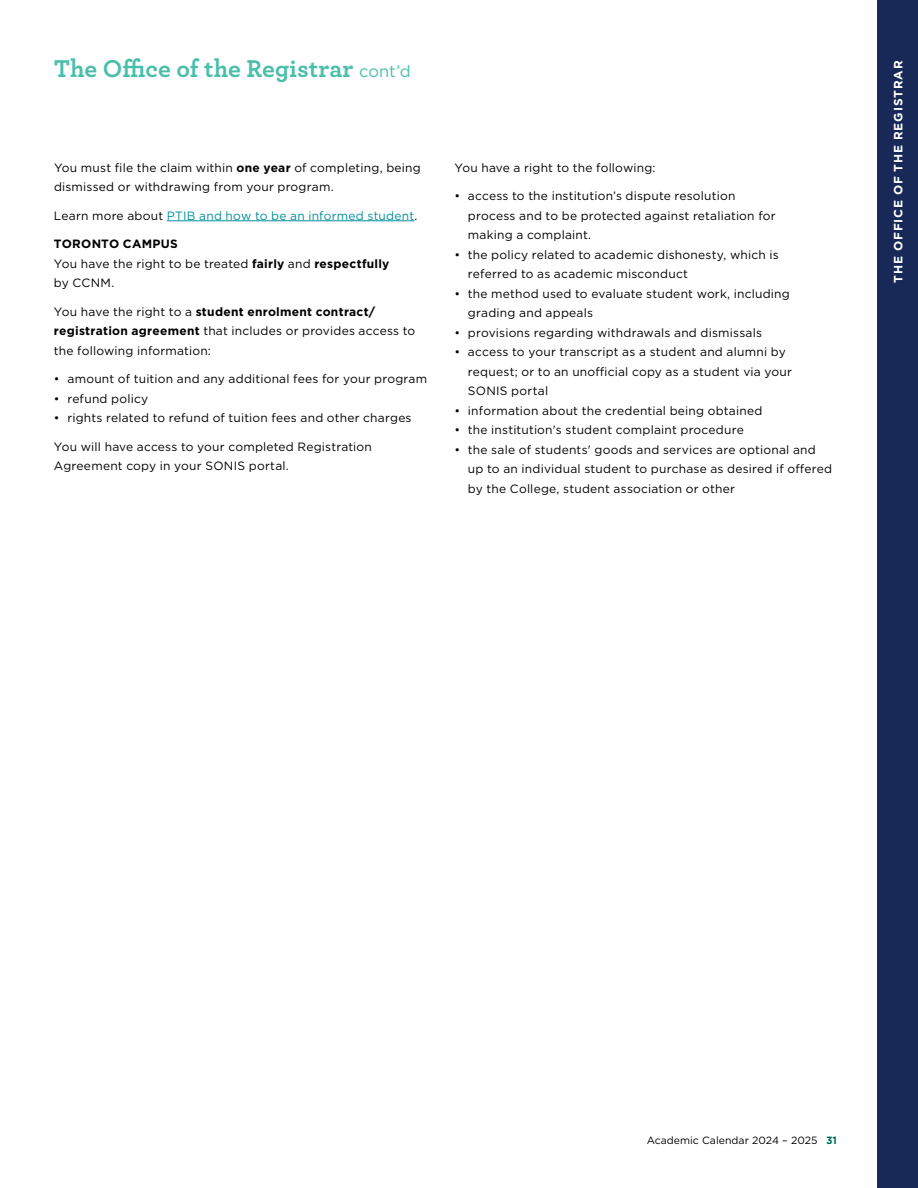
<style>
.page{position:relative;width:918px;height:1188px;background:#fff}
.page>*{position:absolute;margin:0;border:0;box-sizing:border-box;transform-origin:0 0}
.t1{font:700 25.5px "Archer";letter-spacing:.005em;color:#49bfaa}
.t2{font:12px/19.5px "Gotham";letter-spacing:.02em;color:#000}
.t3{font:12px "Gotham";letter-spacing:.02em;color:#008f99}
.t4{font:700 12px "Gotham";letter-spacing:.07em;color:#fff}
.t5{font:10.5px "Gotham";letter-spacing:.005em;color:#000}
.s1{font-family:"Gotham";font-weight:400;font-size:16.5px}
.s2{font-weight:700}
.s3{color:#000}
.s4{font-weight:700;color:#006b59}
</style>
<div class="page">
<div style="left:878px;top:0;width:40px;height:1188px;background:#182957"></div>
<hr style="left:167px;top:220px;width:248px;height:1px;background:#008f99">
<h1 class="t1" style="left:54px;top:48px;width:358px">The Office of the Registrar <span class="s1">cont’d</span></h1>
<p class="t4" style="left:890px;top:283px;width:223px;rotate:-90deg">THE OFFICE OF THE REGISTRAR</p>
<p class="t2" style="left:54px;top:157px;width:368px">You must file the claim within <span class="s2">one year</span> of completing, being dismissed or withdrawing from your program.</p>
<p class="t3" style="left:54px;top:208px;width:363px"><span class="s3">Learn more about</span> PTIB and how to be an informed student<span class="s3">.</span></p>
<p class="t2" style="left:54px;top:234px;width:337px"><span class="s2">TORONTO CAMPUS<br></span>You have the right to be treated <span class="s2">fairly</span> and <span class="s2">respectfully </span>by CCNM.</p>
<p class="t2" style="left:54px;top:301px;width:363px">You have the right to a <span class="s2">student enrolment contract/ registration agreement</span> that includes or provides access to the following information:</p>
<p class="t2" style="left:54px;top:369px;width:375px">• amount of tuition and any additional fees for your program</p>
<p class="t2" style="left:54px;top:388px;width:96px">• refund policy</p>
<p class="t2" style="left:54px;top:408px;width:359px">• rights related to refund of tuition fees and other charges</p>
<p class="t2" style="left:54px;top:436px;width:320px">You will have access to your completed Registration<br>Agreement copy in your SONIS portal.</p>
<p class="t2" style="left:454px;top:157px;width:203px">You have a right to the following:</p>
<p class="t2" style="left:468px;top:186px;width:309px;text-indent:-14px">• access to the institution’s dispute resolution process and to be protected against retaliation for making a complaint.</p>
<p class="t2" style="left:468px;top:244px;width:312px;text-indent:-14px">• the policy related to academic dishonesty, which is referred to as academic misconduct</p>
<p class="t2" style="left:468px;top:283px;width:323px;text-indent:-14px">• the method used to evaluate student work, including grading and appeals</p>
<p class="t2" style="left:454px;top:322px;width:309px">• provisions regarding withdrawals and dismissals</p>
<p class="t2" style="left:468px;top:342px;width:326px;text-indent:-14px">• access to your transcript as a student and alumni by request; or to an unofficial copy as a student via your<br>SONIS portal</p>
<p class="t2" style="left:454px;top:400px;width:310px">• information about the credential being obtained</p>
<p class="t2" style="left:454px;top:420px;width:291px">• the institution's student complaint procedure</p>
<p class="t2" style="left:468px;top:439px;width:366px;text-indent:-14px">• the sale of students' goods and services are optional and up to an individual student to purchase as desired if offered by the College, student association or other</p>
<p class="t5" style="left:647px;top:1134px;width:192px">Academic Calendar 2024 – 2025 <span class="s4">31</span></p>
</div>
